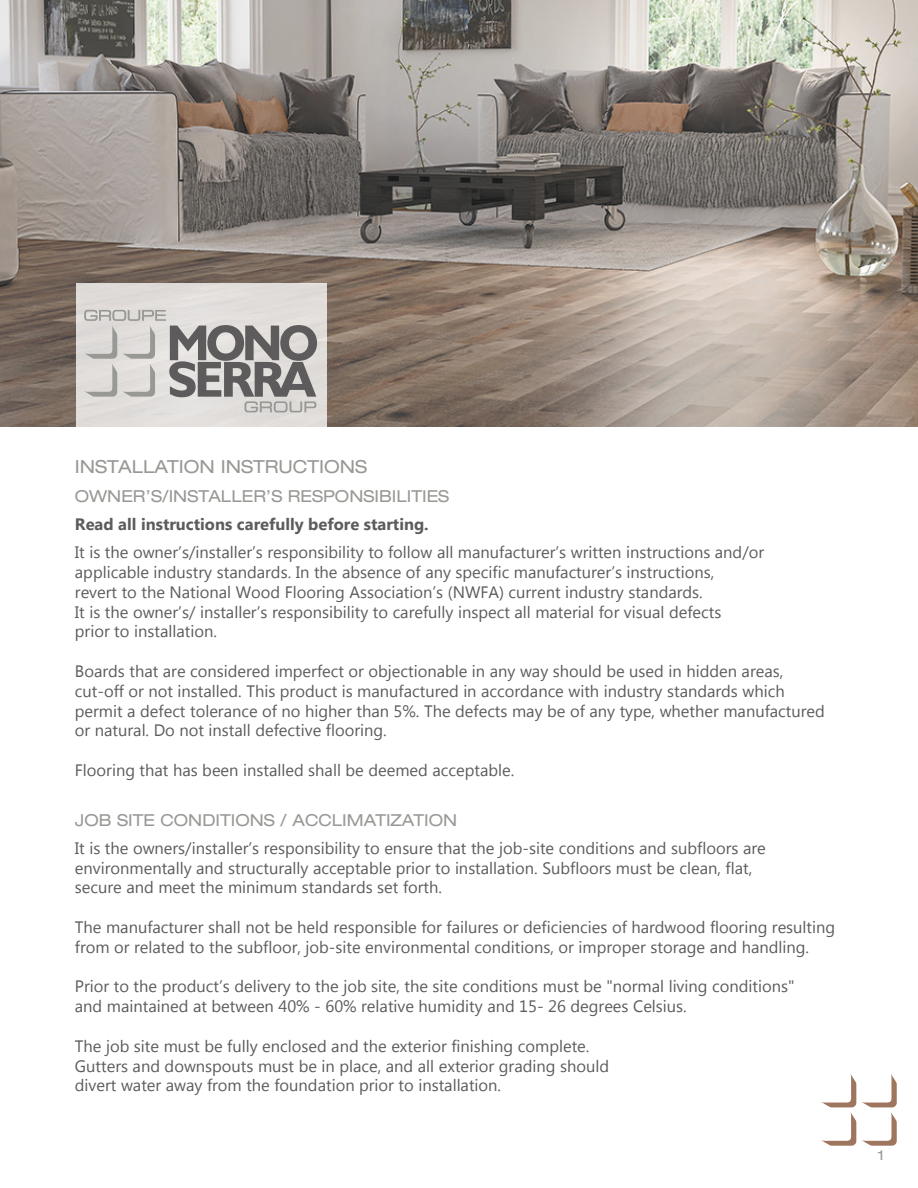
<style>
.page{position:relative;width:918px;height:1188px;background:#fff}
.page>*{position:absolute;margin:0;border:0;box-sizing:border-box;transform-origin:0 0}
.t1{font:expanded 18px "Helvetica Neue";color:#989895}
.t2{font:16.5px/19.8px "Microsoft New Tai Lue";color:#5d5b5b}
.t3{font:expanded 16.5px "Helvetica Neue";color:#989895}
.t4{font:700 16.5px "Microsoft New Tai Lue";color:#5d5b5b}
.t5{font:expanded 13.5px "Helvetica Neue";color:#989895}
</style>
<div class="page">
<img style="left:0;top:0;width:918px;height:426px">
<div style="left:76px;top:283px;width:251px;height:144px;background:#e0dcda"></div>
<svg style="left:821px;top:1074px;width:76px;height:72px"></svg>
<svg style="left:84px;top:310px;width:233px;height:102px;background:#b9b6b5"></svg>
<p class="t1" style="left:75px;top:456px;width:294px">INSTALLATION INSTRUCTIONS</p>
<p class="t3" style="left:75px;top:486px;width:376px">OWNER’S/INSTALLER’S RESPONSIBILITIES</p>
<p class="t4" style="left:75px;top:515px;width:355px">Read all instructions carefully before starting.</p>
<p class="t2" style="left:75px;top:544px;width:691px">It is the owner’s/installer’s responsibility to follow all manufacturer’s written instructions and/or applicable industry standards. In the absence of any specific manufacturer’s instructions,<br>revert to the National Wood Flooring Association’s (NWFA) current industry standards.<br>It is the owner’s/ installer’s responsibility to carefully inspect all material for visual defects<br>prior to installation.</p>
<p class="t2" style="left:75px;top:663px;width:751px">Boards that are considered imperfect or objectionable in any way should be used in hidden areas, cut-off or not installed. This product is manufactured in accordance with industry standards which permit a defect tolerance of no higher than 5%. The defects may be of any type, whether manufactured or natural. Do not install defective flooring.</p>
<p class="t2" style="left:75px;top:762px;width:441px">Flooring that has been installed shall be deemed acceptable.</p>
<p class="t3" style="left:75px;top:810px;width:384px">JOB SITE CONDITIONS / ACCLIMATIZATION</p>
<p class="t2" style="left:75px;top:839px;width:692px">It is the owners/installer’s responsibility to ensure that the job-site conditions and subfloors are environmentally and structurally acceptable prior to installation. Subfloors must be clean, flat, secure and meet the minimum standards set forth.</p>
<p class="t2" style="left:75px;top:919px;width:762px">The manufacturer shall not be held responsible for failures or deficiencies of hardwood flooring resulting from or related to the subfloor, job-site environmental conditions, or improper storage and handling.</p>
<p class="t2" style="left:75px;top:978px;width:721px">Prior to the product’s delivery to the job site, the site conditions must be "normal living conditions" and maintained at between 40% - 60% relative humidity and 15- 26 degrees Celsius.</p>
<p class="t2" style="left:75px;top:1037px;width:536px">The job site must be fully enclosed and the exterior finishing complete.<br>Gutters and downspouts must be in place, and all exterior grading should divert water away from the foundation prior to installation.</p>
<p class="t5" style="left:878px;top:1147px;width:7px">1</p>
</div>
